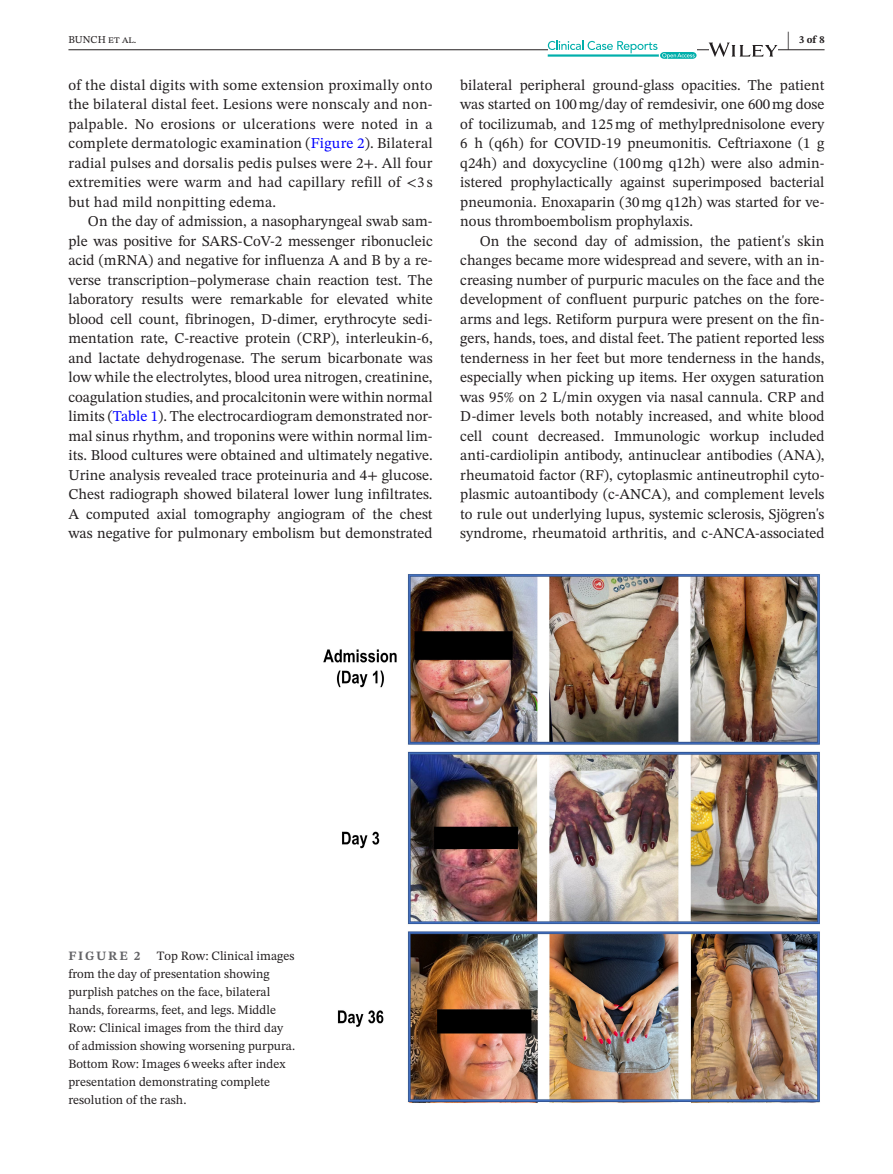
<style>
.page{position:relative;width:893px;height:1174px;background:#fff}
.page>*{position:absolute;margin:0;border:0;box-sizing:border-box;transform-origin:0 0}
.t1{font:700 21px "STIX Two Text";color:#231f20;scale:.42 1}
.t2{font:15px/19.5px "STIX Two Text";color:#231f20;text-align:justify}
.t3{font:12.75px/18px "STIX Two Text";color:#231f20}
.t4{font:700 12.75px "STIX Two Text";letter-spacing:.14em;color:#636366}
.t5{font:10.5px "STIX Two Text";color:#231f20}
.t6{font:700 10.5px "STIX Two Text";color:#231f20}
.s1{color:#00f}
.s2{font-family:"STIX"}
</style>
<div class="page">
<hr style="left:68px;top:49px;width:756px;height:1px;background:#231f20">
<svg style="left:548px;top:41px;width:148px;height:18px"></svg>
<svg style="left:709px;top:43px;width:68px;height:14px"></svg>
<img style="left:323px;top:574px;width:497px;height:529px">
<h1 class="t1" style="left:787px;top:24px;width:8px">|</h1>
<p class="t5" style="left:68px;top:32px;width:70px">BUNCH et al.</p>
<p class="t6" style="left:799px;top:32px;width:27px">3 of 8</p>
<p class="t2" style="left:68px;top:75px;width:366px">of the distal digits with some extension proximally onto the bilateral distal feet. Lesions were nonscaly and non&shy;palpable. No erosions or ulcerations were noted in a complete dermatologic examination (<span class="s1">Figure 2</span>). Bilateral radial pulses and dorsalis pedis pulses were 2<span class="s2">+</span>. All four extremities were warm and had capillary refill of <span class="s2">&lt;</span>3 s but had mild nonpitting edema.</p>
<p class="t2" style="left:68px;top:211px;width:366px;text-indent:20px">On the day of admission, a nasopharyngeal swab sam&shy;ple was positive for SARS-CoV-2 messenger ribonucleic acid (mRNA) and negative for influenza A and B by a re&shy;verse transcription–polymerase chain reaction test. The laboratory results were remarkable for elevated white blood cell count, fibrinogen, D-dimer, erythrocyte sedi&shy;mentation rate, C-reactive protein (CRP), interleukin-6, and lactate dehydrogenase. The serum bicarbonate was low while the electrolytes, blood urea nitrogen, creatinine, coagulation studies, and procalcitonin were within normal limits (<span class="s1">Table 1</span>). The electrocardiogram demonstrated nor&shy;mal sinus rhythm, and troponins were within normal lim&shy;its. Blood cultures were obtained and ultimately negative.<br>Urine analysis revealed trace proteinuria and 4<span class="s2">+</span> glucose.<br>Chest radiograph showed bilateral lower lung infiltrates.<br>A computed axial tomography angiogram of the chest was negative for pulmonary embolism but demonstrated</p>
<p class="t2" style="left:460px;top:75px;width:366px">bilateral peripheral ground-glass opacities. The patient was started on 100mg/day of remdesivir, one 600mg dose of tocilizumab, and 125mg of methylprednisolone every 6 h (q6h) for COVID-19 pneumonitis. Ceftriaxone (1 g q24h) and doxycycline (100mg q12h) were also admin&shy;istered prophylactically against superimposed bacterial pneumonia. Enoxaparin (30mg q12h) was started for ve&shy;nous thromboembolism prophylaxis.</p>
<p class="t2" style="left:460px;top:231px;width:366px;text-indent:20px">On the second day of admission, the patient's skin changes became more widespread and severe, with an in&shy;creasing number of purpuric macules on the face and the development of confluent purpuric patches on the fore&shy;arms and legs. Retiform purpura were present on the fin&shy;gers, hands, toes, and distal feet. The patient reported less tenderness in her feet but more tenderness in the hands, especially when picking up items. Her oxygen saturation was 95% on 2 L/min oxygen via nasal cannula. CRP and D-dimer levels both notably increased, and white blood cell count decreased. Immunologic workup included anti-cardiolipin antibody, antinuclear antibodies (ANA), rheumatoid factor (RF), cytoplasmic antineutrophil cyto&shy;plasmic autoantibody (c-ANCA), and complement levels to rule out underlying lupus, systemic sclerosis, Sjögren's syndrome, rheumatoid arthritis, and c-ANCA-associated</p>
<p class="t3" style="left:68px;top:946px;width:228px;text-indent:88px">Top Row: Clinical images from the day of presentation showing purplish patches on the face, bilateral hands, forearms, feet, and legs. Middle Row: Clinical images from the third day of admission showing worsening purpura.<br>Bottom Row: Images 6weeks after index presentation demonstrating complete resolution of the rash.</p>
<p class="t4" style="left:68px;top:946px;width:73px">FIGURE 2</p>
</div>
